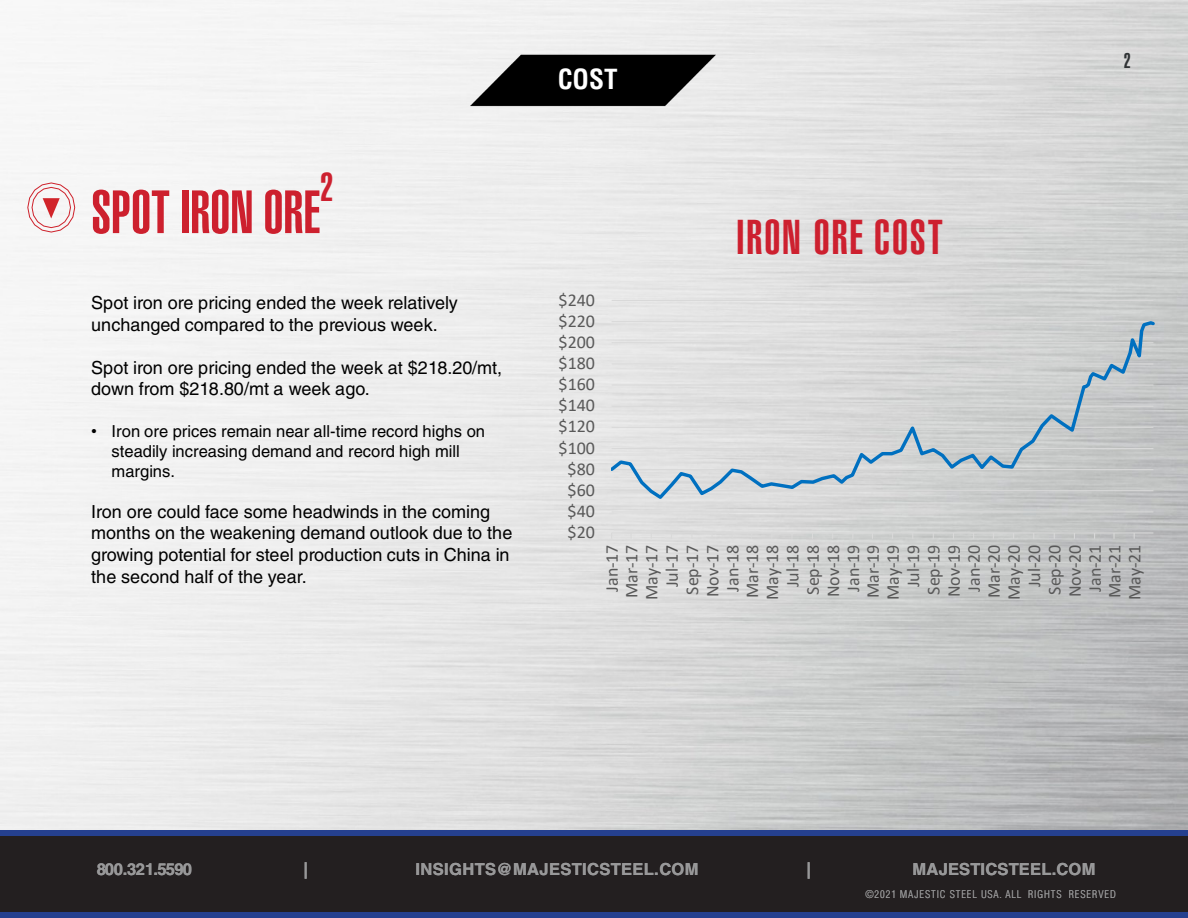
<style>
.page{position:relative;width:1188px;height:918px;background:#fff}
.page>*{position:absolute;margin:0;border:0;box-sizing:border-box;transform-origin:0 0}
.t1{font:60px "Helvetica LT Std Ultra Comp";color:#cd202e}
.t2{font:48px "Helvetica LT Std Ultra Comp";letter-spacing:.04em;color:#cd202f}
.t3{font:39.9px "Helvetica LT Std Ultra Comp";color:#cd202f}
.t4{font:700 condensed 27px "Helvetica LT Std";color:#fff}
.t5{font:21px "Helvetica LT Std Ultra Comp";color:#303335}
.t6{font:18px/21.6px "Helvetica LT Std";color:#000}
.t7{font:18px "Calibri";letter-spacing:-.005em;color:#595959}
.t8{font:16.5px/19.8px "Helvetica LT Std";color:#000}
.t9{font:700 16.5px "Helvetica LT Std";letter-spacing:.015em;color:#989899}
.t10{font:700 16.5px "Helvetica LT Std";letter-spacing:-.045em;color:#989899}
.t11{font:300 condensed 10.5px "Helvetica LT Std";letter-spacing:.09em;color:#989899}
.s1{font-family:"Arial"}
</style>
<div class="page">
<div style="left:0;top:833px;width:1188px;height:82px;background:#231f20"></div>
<div style="left:0;top:912px;width:1188px;height:6px;background:#25408f"></div>
<div style="left:0;top:830px;width:1188px;height:6px;background:#25408f"></div>
<img style="left:469px;top:26px;width:250px;height:106px">
<svg style="left:27px;top:182px;width:49px;height:51px"></svg>
<hr style="left:612px;top:511px;width:541px;height:1px;background:#d9d9d9">
<hr style="left:612px;top:300px;width:541px;height:1px;background:#d9d9d9">
<hr style="left:612px;top:532px;width:541px;height:2px;background:#d9d9d9">
<svg style="left:611px;top:319px;width:544px;height:183px;background:#cfd3d5"></svg>
<p class="t3" style="left:320px;top:164px;width:15px">2</p>
<p class="t1" style="left:91px;top:178px;width:230px">SPOT IRON ORE</p>
<p class="t6" style="left:91px;top:292px;width:368px">Spot iron ore pricing ended the week relatively unchanged compared to the previous week.</p>
<p class="t6" style="left:91px;top:357px;width:413px">Spot iron ore pricing ended the week at $218.20/mt, down from $218.80/mt a week ago.</p>
<p class="t8" style="left:112px;top:421px;width:375px;text-indent:-20px"><span class="s1">•</span> Iron ore prices remain near all-time record highs on steadily increasing demand and record high mill margins.</p>
<p class="t6" style="left:91px;top:501px;width:423px">Iron ore could face some headwinds in the coming months on the weakening demand outlook due to the growing potential for steel production cuts in China in the second half of the year.</p>
<p class="t4" style="left:558px;top:63px;width:61px">COST</p>
<p class="t7" style="left:559px;top:287px;width:38px">$240</p>
<p class="t7" style="left:559px;top:308px;width:38px">$220</p>
<p class="t7" style="left:559px;top:329px;width:38px">$200</p>
<p class="t7" style="left:559px;top:351px;width:38px">$180</p>
<p class="t7" style="left:559px;top:372px;width:38px">$160</p>
<p class="t7" style="left:559px;top:393px;width:38px">$140</p>
<p class="t7" style="left:559px;top:414px;width:38px">$120</p>
<p class="t7" style="left:559px;top:435px;width:38px">$100</p>
<p class="t7" style="left:568px;top:456px;width:29px">$80</p>
<p class="t7" style="left:568px;top:477px;width:29px">$60</p>
<p class="t7" style="left:568px;top:499px;width:29px">$40</p>
<p class="t7" style="left:568px;top:520px;width:29px">$20</p>
<p class="t2" style="left:737px;top:209px;width:208px">IRON ORE COST</p>
<p class="t5" style="left:1124px;top:48px;width:9px">2</p>
<p class="t7" style="left:599px;top:592px;width:49px;rotate:-90deg">Jan-17</p>
<p class="t7" style="left:619px;top:598px;width:55px;rotate:-90deg">Mar-17</p>
<p class="t7" style="left:639px;top:600px;width:57px;rotate:-90deg">May-17</p>
<p class="t7" style="left:659px;top:587px;width:44px;rotate:-90deg">Jul-17</p>
<p class="t7" style="left:680px;top:595px;width:52px;rotate:-90deg">Sep-17</p>
<p class="t7" style="left:700px;top:597px;width:54px;rotate:-90deg">Nov-17</p>
<p class="t7" style="left:720px;top:592px;width:49px;rotate:-90deg">Jan-18</p>
<p class="t7" style="left:740px;top:598px;width:55px;rotate:-90deg">Mar-18</p>
<p class="t7" style="left:760px;top:600px;width:57px;rotate:-90deg">May-18</p>
<p class="t7" style="left:780px;top:587px;width:44px;rotate:-90deg">Jul-18</p>
<p class="t7" style="left:800px;top:595px;width:52px;rotate:-90deg">Sep-18</p>
<p class="t7" style="left:821px;top:597px;width:54px;rotate:-90deg">Nov-18</p>
<p class="t7" style="left:841px;top:592px;width:49px;rotate:-90deg">Jan-19</p>
<p class="t7" style="left:860px;top:598px;width:55px;rotate:-90deg">Mar-19</p>
<p class="t7" style="left:880px;top:600px;width:57px;rotate:-90deg">May-19</p>
<p class="t7" style="left:901px;top:587px;width:44px;rotate:-90deg">Jul-19</p>
<p class="t7" style="left:921px;top:595px;width:52px;rotate:-90deg">Sep-19</p>
<p class="t7" style="left:941px;top:597px;width:54px;rotate:-90deg">Nov-19</p>
<p class="t7" style="left:961px;top:592px;width:49px;rotate:-90deg">Jan-20</p>
<p class="t7" style="left:981px;top:598px;width:55px;rotate:-90deg">Mar-20</p>
<p class="t7" style="left:1001px;top:600px;width:57px;rotate:-90deg">May-20</p>
<p class="t7" style="left:1022px;top:587px;width:44px;rotate:-90deg">Jul-20</p>
<p class="t7" style="left:1042px;top:595px;width:52px;rotate:-90deg">Sep-20</p>
<p class="t7" style="left:1062px;top:597px;width:54px;rotate:-90deg">Nov-20</p>
<p class="t7" style="left:1082px;top:592px;width:49px;rotate:-90deg">Jan-21</p>
<p class="t7" style="left:1102px;top:598px;width:55px;rotate:-90deg">Mar-21</p>
<p class="t7" style="left:1122px;top:600px;width:57px;rotate:-90deg">May-21</p>
<p class="t10" style="left:97px;top:859px;width:97px">800.321.5590</p>
<p class="t9" style="left:303px;top:859px;width:6px">|</p>
<p class="t9" style="left:415px;top:859px;width:285px">INSIGHTS@MAJESTICSTEEL.COM</p>
<p class="t9" style="left:807px;top:859px;width:6px">|</p>
<p class="t9" style="left:913px;top:859px;width:184px">MAJESTICSTEEL.COM</p>
<p class="t11" style="left:865px;top:888px;width:252px">©2021 MAJESTIC STEEL USA. ALL RIGHTS RESERVED</p>
</div>
